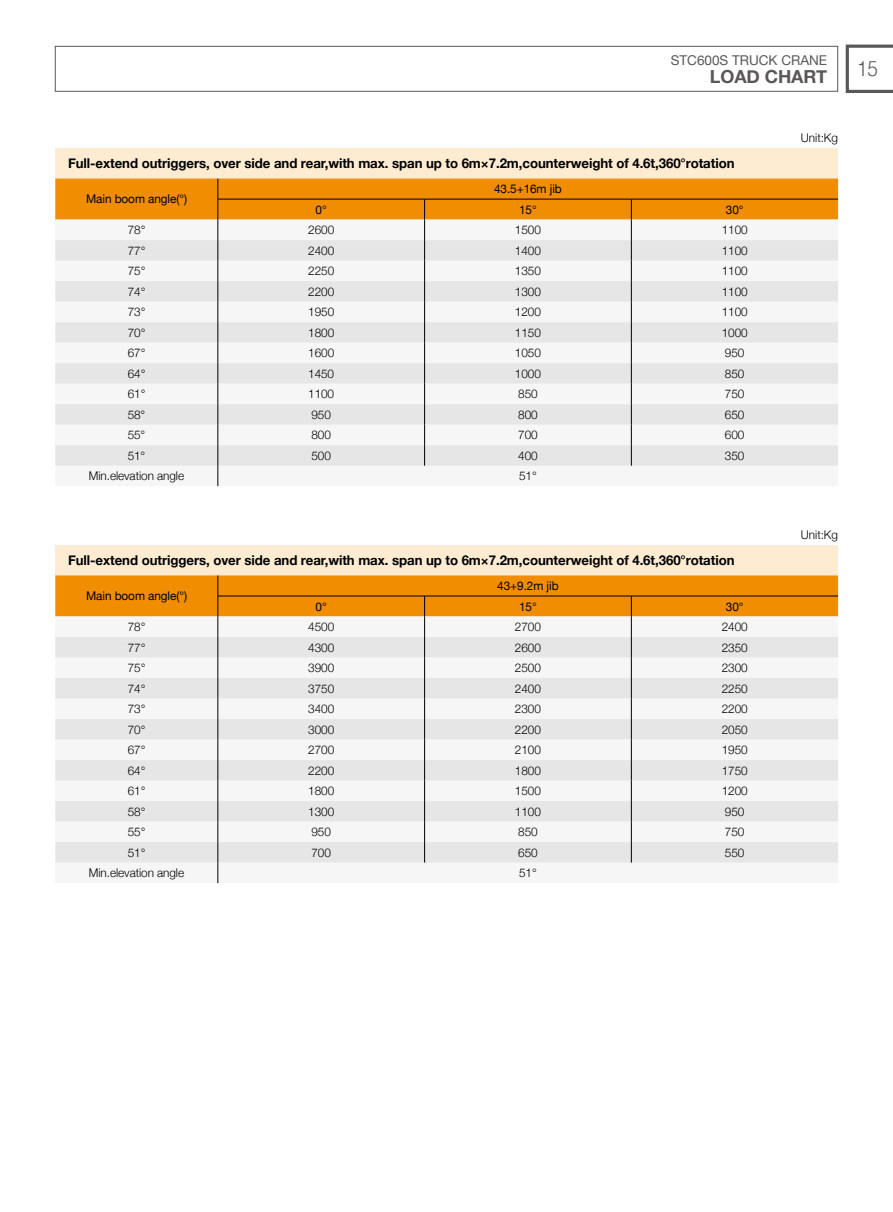
<style>
.page{position:relative;width:893px;height:1212px;background:#fff}
.page>*{position:absolute;margin:0;border:0;box-sizing:border-box;transform-origin:0 0}
.t1{font:300 21px "Helvetica";color:#595757;scale:.9 1}
.t2{font:700 18px "Helvetica Neue";letter-spacing:-.005em;color:#595757}
.t3{font:700 13.5px "Helvetica Neue";letter-spacing:-.005em;color:#000}
.t4{font:13.5px "Helvetica Neue";color:#595757}
.t5{font:300 12px "Helvetica Neue";letter-spacing:-.005em;color:#000}
.t6{font:12px "Helvetica Neue";letter-spacing:-.005em;color:#000}
</style>
<div class="page">
<div style="left:55px;top:46px;width:783px;height:45px;border:1px solid #595757"></div>
<svg style="left:846px;top:45px;width:47px;height:48px"></svg>
<div style="left:55px;top:148px;width:783px;height:31px;background:#feecd2"></div>
<svg style="left:55px;top:179px;width:783px;height:307px"></svg>
<hr style="left:218px;top:199px;width:207px;height:1px;background:#000">
<hr style="left:425px;top:199px;width:206px;height:1px;background:#000">
<hr style="left:631px;top:199px;width:207px;height:1px;background:#000">
<div style="left:55px;top:545px;width:783px;height:30px;background:#feecd2"></div>
<svg style="left:55px;top:575px;width:783px;height:308px"></svg>
<hr style="left:218px;top:596px;width:207px;height:1px;background:#000">
<hr style="left:425px;top:596px;width:206px;height:1px;background:#000">
<hr style="left:631px;top:596px;width:207px;height:1px;background:#000">
<p class="t4" style="left:671px;top:50px;width:158px">STC600S Truc k Crane</p>
<h2 class="t2" style="left:710px;top:62px;width:119px">LOAD CHART</h2>
<h1 class="t1" style="left:857px;top:51px;width:25px">15</h1>
<p class="t3" style="left:68px;top:153px;width:668px">Full-extend outriggers, over side and rear,with max. span up to 6m×7.2m,counterweight of 4.6t,360°rotation</p>
<p class="t6" style="left:86px;top:190px;width:103px">Main boom angle(°)</p>
<p class="t6" style="left:494px;top:180px;width:69px">43.5+16m jib</p>
<p class="t6" style="left:316px;top:201px;width:13px">0°</p>
<p class="t6" style="left:519px;top:201px;width:19px">15°</p>
<p class="t6" style="left:726px;top:201px;width:19px">30°</p>
<p class="t5" style="left:128px;top:220px;width:19px">78°</p>
<p class="t5" style="left:308px;top:220px;width:27px">2600</p>
<p class="t5" style="left:515px;top:220px;width:27px">1500</p>
<p class="t5" style="left:722px;top:220px;width:27px">1100</p>
<p class="t5" style="left:128px;top:241px;width:19px">77°</p>
<p class="t5" style="left:308px;top:241px;width:27px">2400</p>
<p class="t5" style="left:515px;top:241px;width:27px">1400</p>
<p class="t5" style="left:722px;top:241px;width:27px">1100</p>
<p class="t5" style="left:128px;top:261px;width:19px">75°</p>
<p class="t5" style="left:308px;top:261px;width:27px">2250</p>
<p class="t5" style="left:515px;top:261px;width:27px">1350</p>
<p class="t5" style="left:722px;top:261px;width:27px">1100</p>
<p class="t5" style="left:128px;top:282px;width:19px">74°</p>
<p class="t5" style="left:308px;top:282px;width:27px">2200</p>
<p class="t5" style="left:515px;top:282px;width:27px">1300</p>
<p class="t5" style="left:722px;top:282px;width:27px">1100</p>
<p class="t5" style="left:128px;top:302px;width:19px">73°</p>
<p class="t5" style="left:308px;top:302px;width:27px">1950</p>
<p class="t5" style="left:515px;top:302px;width:27px">1200</p>
<p class="t5" style="left:722px;top:302px;width:27px">1100</p>
<p class="t5" style="left:128px;top:323px;width:19px">70°</p>
<p class="t5" style="left:308px;top:323px;width:27px">1800</p>
<p class="t5" style="left:515px;top:323px;width:27px">1150</p>
<p class="t5" style="left:722px;top:323px;width:27px">1000</p>
<p class="t5" style="left:128px;top:343px;width:19px">67°</p>
<p class="t5" style="left:308px;top:343px;width:27px">1600</p>
<p class="t5" style="left:515px;top:343px;width:27px">1050</p>
<p class="t5" style="left:725px;top:343px;width:21px">950</p>
<p class="t5" style="left:128px;top:364px;width:19px">64°</p>
<p class="t5" style="left:308px;top:364px;width:27px">1450</p>
<p class="t5" style="left:515px;top:364px;width:27px">1000</p>
<p class="t5" style="left:725px;top:364px;width:21px">850</p>
<p class="t5" style="left:128px;top:384px;width:19px">61°</p>
<p class="t5" style="left:308px;top:384px;width:27px">1100</p>
<p class="t5" style="left:518px;top:384px;width:21px">850</p>
<p class="t5" style="left:725px;top:384px;width:21px">750</p>
<p class="t5" style="left:128px;top:405px;width:19px">58°</p>
<p class="t5" style="left:311px;top:405px;width:21px">950</p>
<p class="t5" style="left:518px;top:405px;width:21px">800</p>
<p class="t5" style="left:725px;top:405px;width:21px">650</p>
<p class="t5" style="left:128px;top:425px;width:19px">55°</p>
<p class="t5" style="left:311px;top:425px;width:21px">800</p>
<p class="t5" style="left:518px;top:425px;width:21px">700</p>
<p class="t5" style="left:725px;top:425px;width:21px">600</p>
<p class="t5" style="left:128px;top:446px;width:19px">51°</p>
<p class="t5" style="left:311px;top:446px;width:21px">500</p>
<p class="t5" style="left:518px;top:446px;width:21px">400</p>
<p class="t5" style="left:725px;top:446px;width:21px">350</p>
<p class="t5" style="left:89px;top:466px;width:97px">Min.elevation angle</p>
<p class="t5" style="left:519px;top:466px;width:19px">51°</p>
<p class="t3" style="left:68px;top:550px;width:668px">Full-extend outriggers, over side and rear,with max. span up to 6m×7.2m,counterweight of 4.6t,360°rotation</p>
<p class="t6" style="left:86px;top:587px;width:103px">Main boom angle(°)</p>
<p class="t6" style="left:497px;top:577px;width:63px">43+9.2m jib</p>
<p class="t6" style="left:316px;top:598px;width:13px">0°</p>
<p class="t6" style="left:519px;top:598px;width:19px">15°</p>
<p class="t6" style="left:726px;top:598px;width:19px">30°</p>
<p class="t5" style="left:128px;top:617px;width:19px">78°</p>
<p class="t5" style="left:308px;top:617px;width:27px">4500</p>
<p class="t5" style="left:515px;top:617px;width:27px">2700</p>
<p class="t5" style="left:722px;top:617px;width:27px">2400</p>
<p class="t5" style="left:128px;top:638px;width:19px">77°</p>
<p class="t5" style="left:308px;top:638px;width:27px">4300</p>
<p class="t5" style="left:515px;top:638px;width:27px">2600</p>
<p class="t5" style="left:722px;top:638px;width:27px">2350</p>
<p class="t5" style="left:128px;top:658px;width:19px">75°</p>
<p class="t5" style="left:308px;top:658px;width:27px">3900</p>
<p class="t5" style="left:515px;top:658px;width:27px">2500</p>
<p class="t5" style="left:722px;top:658px;width:27px">2300</p>
<p class="t5" style="left:128px;top:679px;width:19px">74°</p>
<p class="t5" style="left:308px;top:679px;width:27px">3750</p>
<p class="t5" style="left:515px;top:679px;width:27px">2400</p>
<p class="t5" style="left:722px;top:679px;width:27px">2250</p>
<p class="t5" style="left:128px;top:699px;width:19px">73°</p>
<p class="t5" style="left:308px;top:699px;width:27px">3400</p>
<p class="t5" style="left:515px;top:699px;width:27px">2300</p>
<p class="t5" style="left:722px;top:699px;width:27px">2200</p>
<p class="t5" style="left:128px;top:720px;width:19px">70°</p>
<p class="t5" style="left:308px;top:720px;width:27px">3000</p>
<p class="t5" style="left:515px;top:720px;width:27px">2200</p>
<p class="t5" style="left:722px;top:720px;width:27px">2050</p>
<p class="t5" style="left:128px;top:740px;width:19px">67°</p>
<p class="t5" style="left:308px;top:740px;width:27px">2700</p>
<p class="t5" style="left:515px;top:740px;width:27px">2100</p>
<p class="t5" style="left:722px;top:740px;width:27px">1950</p>
<p class="t5" style="left:128px;top:761px;width:19px">64°</p>
<p class="t5" style="left:308px;top:761px;width:27px">2200</p>
<p class="t5" style="left:515px;top:761px;width:27px">1800</p>
<p class="t5" style="left:722px;top:761px;width:27px">1750</p>
<p class="t5" style="left:128px;top:781px;width:19px">61°</p>
<p class="t5" style="left:308px;top:781px;width:27px">1800</p>
<p class="t5" style="left:515px;top:781px;width:27px">1500</p>
<p class="t5" style="left:722px;top:781px;width:27px">1200</p>
<p class="t5" style="left:128px;top:802px;width:19px">58°</p>
<p class="t5" style="left:308px;top:802px;width:27px">1300</p>
<p class="t5" style="left:515px;top:802px;width:27px">1100</p>
<p class="t5" style="left:725px;top:802px;width:21px">950</p>
<p class="t5" style="left:128px;top:822px;width:19px">55°</p>
<p class="t5" style="left:311px;top:822px;width:21px">950</p>
<p class="t5" style="left:518px;top:822px;width:21px">850</p>
<p class="t5" style="left:725px;top:822px;width:21px">750</p>
<p class="t5" style="left:128px;top:843px;width:19px">51°</p>
<p class="t5" style="left:311px;top:843px;width:21px">700</p>
<p class="t5" style="left:518px;top:843px;width:21px">650</p>
<p class="t5" style="left:725px;top:843px;width:21px">550</p>
<p class="t5" style="left:89px;top:863px;width:97px">Min.elevation angle</p>
<p class="t5" style="left:519px;top:863px;width:19px">51°</p>
<p class="t5" style="left:801px;top:128px;width:39px">Unit:Kg</p>
<p class="t5" style="left:801px;top:525px;width:39px">Unit:Kg</p>
</div>
